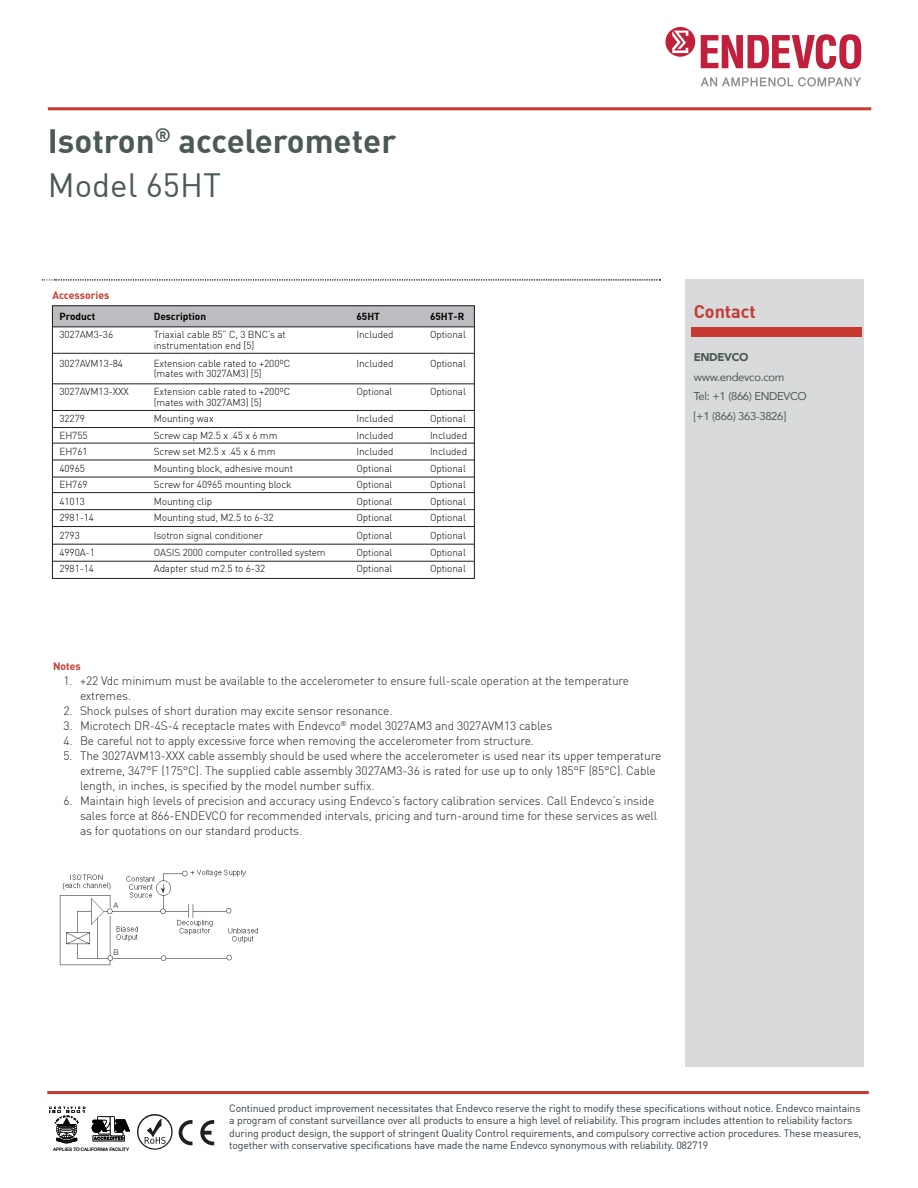
<style>
.page{position:relative;width:918px;height:1188px;background:#fff}
.page>*{position:absolute;margin:0;border:0;box-sizing:border-box;transform-origin:0 0}
.t1{font:700 33px/43.5px "DIN";color:#4b5a52}
.t2{font:700 18px "DIN";color:#c73a32}
.t3{font:300 12px/15px "DIN";letter-spacing:-.01em;color:#231f20}
.t4{font:11.25px/19.5px "Avenir";letter-spacing:-.03em;color:#4b5a52}
.t5{font:900 11.25px "Avenir";letter-spacing:-.03em;color:#4b5a52}
.t6{font:10.5px/12.6px "DIN";letter-spacing:-.015em;color:#323d47}
.t7{font:700 10.5px "DIN";color:#c73a32}
.t8{font:300 10.05px "DIN";letter-spacing:-.01em;color:#000}
.t9{font:700 10.05px "DIN";color:#000}
.t10{font:300 7.8px "Helvetica Neue";color:#231f20}
.t11{font:4.5px "Helvetica";color:#231f20}
.s1{font-weight:400}
</style>
<div class="page">
<hr style="left:48px;top:107px;width:823px;height:3px;background:#c73a32">
<div style="left:685px;top:279px;width:179px;height:788px;background:#d9dadb"></div>
<hr style="left:47px;top:1091px;width:822px;height:3px;background:#c73a32">
<img style="left:49px;top:1106px;width:37px;height:38px">
<img style="left:91px;top:1116px;width:39px;height:26px">
<svg style="left:137px;top:1114px;width:36px;height:36px"></svg>
<svg style="left:179px;top:1120px;width:14px;height:25px"></svg>
<svg style="left:200px;top:1120px;width:14px;height:25px"></svg>
<div style="left:691px;top:328px;width:171px;height:9px;background:#c73a32"></div>
<svg style="left:42px;top:279px;width:619px;height:1px"></svg>
<div style="left:52px;top:306px;width:422px;height:21px;background:#bcbdc0"></div>
<div style="left:52px;top:306px;width:423px;height:273px;border:1px solid #231f20"></div>
<hr style="left:52px;top:353px;width:422px;height:1px;background:#231f20">
<hr style="left:52px;top:327px;width:422px;height:1px;background:#231f20">
<img style="left:59px;top:869px;width:199px;height:97px">
<hr style="left:53px;top:384px;width:422px;height:1px;background:#231f20">
<hr style="left:52px;top:410px;width:422px;height:1px;background:#231f20">
<hr style="left:53px;top:427px;width:422px;height:1px;background:#231f20">
<hr style="left:52px;top:443px;width:422px;height:1px;background:#231f20">
<hr style="left:53px;top:460px;width:421px;height:1px;background:#231f20">
<hr style="left:53px;top:477px;width:422px;height:1px;background:#231f20">
<hr style="left:52px;top:492px;width:422px;height:1px;background:#231f20">
<hr style="left:52px;top:509px;width:422px;height:1px;background:#231f20">
<hr style="left:53px;top:526px;width:421px;height:1px;background:#231f20">
<hr style="left:52px;top:544px;width:422px;height:1px;background:#231f20">
<hr style="left:52px;top:561px;width:422px;height:1px;background:#231f20">
<svg style="left:701px;top:77px;width:160px;height:10px"></svg>
<svg style="left:665px;top:27px;width:30px;height:30px"></svg>
<svg style="left:701px;top:34px;width:160px;height:35px"></svg>
<h1 class="t1" style="left:48px;top:118px;width:350px">Isotron<sup>®</sup> accelerometer<br><span class="s1">Model 65HT</span></h1>
<p class="t7" style="left:52px;top:289px;width:58px">Accessories</p>
<p class="t9" style="left:60px;top:310px;width:37px">Product</p>
<p class="t9" style="left:154px;top:310px;width:54px">Description</p>
<p class="t9" style="left:357px;top:310px;width:25px">65HT</p>
<p class="t9" style="left:430px;top:310px;width:36px">65HT-R</p>
<p class="t8" style="left:60px;top:328px;width:55px">3027AM3-36</p>
<p class="t8" style="left:154px;top:328px;width:134px">Triaxial cable 85” C, 3 BNC’s at</p>
<p class="t8" style="left:357px;top:328px;width:39px">Included</p>
<p class="t8" style="left:430px;top:328px;width:37px">Optional</p>
<p class="t8" style="left:154px;top:339px;width:102px">instrumentation end [5]</p>
<p class="t8" style="left:60px;top:357px;width:65px">3027AVM13-84</p>
<p class="t8" style="left:154px;top:357px;width:138px">Extension cable rated to +200ºC</p>
<p class="t8" style="left:357px;top:357px;width:39px">Included</p>
<p class="t8" style="left:430px;top:357px;width:37px">Optional</p>
<p class="t8" style="left:154px;top:367px;width:109px">(mates with 3027AM3) [5]</p>
<p class="t8" style="left:60px;top:385px;width:71px">3027AVM13-XXX</p>
<p class="t8" style="left:154px;top:385px;width:138px">Extension cable rated to +200ºC</p>
<p class="t8" style="left:357px;top:385px;width:37px">Optional</p>
<p class="t8" style="left:430px;top:385px;width:37px">Optional</p>
<p class="t8" style="left:154px;top:396px;width:109px">(mates with 3027AM3) [5]</p>
<p class="t8" style="left:60px;top:412px;width:27px">32279</p>
<p class="t8" style="left:154px;top:412px;width:61px">Mounting wax</p>
<p class="t8" style="left:357px;top:412px;width:39px">Included</p>
<p class="t8" style="left:430px;top:412px;width:37px">Optional</p>
<p class="t8" style="left:60px;top:429px;width:30px">EH755</p>
<p class="t8" style="left:154px;top:429px;width:125px">Screw cap M2.5 x .45 x 6 mm</p>
<p class="t8" style="left:357px;top:429px;width:39px">Included</p>
<p class="t8" style="left:430px;top:429px;width:39px">Included</p>
<p class="t8" style="left:60px;top:445px;width:30px">EH761</p>
<p class="t8" style="left:154px;top:445px;width:123px">Screw set M2.5 x .45 x 6 mm</p>
<p class="t8" style="left:357px;top:445px;width:39px">Included</p>
<p class="t8" style="left:430px;top:445px;width:39px">Included</p>
<p class="t8" style="left:60px;top:462px;width:27px">40965</p>
<p class="t8" style="left:154px;top:462px;width:141px">Mounting block, adhesive mount</p>
<p class="t8" style="left:357px;top:462px;width:37px">Optional</p>
<p class="t8" style="left:430px;top:462px;width:37px">Optional</p>
<p class="t8" style="left:60px;top:478px;width:30px">EH769</p>
<p class="t8" style="left:154px;top:478px;width:139px">Screw for 40965 mounting block</p>
<p class="t8" style="left:357px;top:478px;width:37px">Optional</p>
<p class="t8" style="left:430px;top:478px;width:37px">Optional</p>
<p class="t8" style="left:60px;top:495px;width:27px">41013</p>
<p class="t8" style="left:154px;top:495px;width:60px">Mounting clip</p>
<p class="t8" style="left:357px;top:495px;width:37px">Optional</p>
<p class="t8" style="left:430px;top:495px;width:37px">Optional</p>
<p class="t8" style="left:60px;top:511px;width:36px">2981-14</p>
<p class="t8" style="left:154px;top:511px;width:122px">Mounting stud, M2.5 to 6-32</p>
<p class="t8" style="left:357px;top:511px;width:37px">Optional</p>
<p class="t8" style="left:430px;top:511px;width:37px">Optional</p>
<p class="t8" style="left:60px;top:529px;width:22px">2793</p>
<p class="t8" style="left:154px;top:529px;width:111px">Isotron signal conditioner</p>
<p class="t8" style="left:357px;top:529px;width:37px">Optional</p>
<p class="t8" style="left:430px;top:529px;width:37px">Optional</p>
<p class="t8" style="left:60px;top:546px;width:37px">4990A-1</p>
<p class="t8" style="left:154px;top:546px;width:174px">OASIS 2000 computer controlled system</p>
<p class="t8" style="left:357px;top:546px;width:37px">Optional</p>
<p class="t8" style="left:430px;top:546px;width:37px">Optional</p>
<p class="t8" style="left:60px;top:562px;width:36px">2981-14</p>
<p class="t8" style="left:154px;top:562px;width:113px">Adapter stud m2.5 to 6-32</p>
<p class="t8" style="left:357px;top:562px;width:37px">Optional</p>
<p class="t8" style="left:430px;top:562px;width:37px">Optional</p>
<h2 class="t2" style="left:694px;top:300px;width:64px">Contact</h2>
<p class="t5" style="left:694px;top:348px;width:56px">ENDEVCO</p>
<p class="t4" style="left:694px;top:367px;width:115px">www.endevco.com<br>Tel: +1 (866) ENDEVCO [+1 (866) 363-3826]</p>
<p class="t7" style="left:53px;top:660px;width:29px">Notes</p>
<p class="t3" style="left:80px;top:674px;width:551px;text-indent:-16px">1. +22 Vdc minimum must be available to the accelerometer to ensure full-scale operation at the temperature extremes.</p>
<p class="t3" style="left:64px;top:704px;width:331px">2. Shock pulses of short duration may excite sensor resonance.</p>
<p class="t3" style="left:64px;top:719px;width:490px">3. Microtech DR-4S-4 receptacle mates with Endevco<sup>®</sup> model 3027AM3 and 3027AVM13 cables</p>
<p class="t3" style="left:64px;top:734px;width:472px">4. Be careful not to apply excessive force when removing the accelerometer from structure.</p>
<p class="t3" style="left:80px;top:749px;width:583px;text-indent:-16px">5. The 3027AVM13-XXX cable assembly should be used where the accelerometer is used near its upper temperature extreme, 347°F (175°C). The supplied cable assembly 3027AM3-36 is rated for use up to only 185°F (85°C). Cable length, in inches, is specified by the model number suffix.</p>
<p class="t3" style="left:80px;top:794px;width:579px;text-indent:-16px">6. Maintain high levels of precision and accuracy using Endevco’s factory calibration services. Call Endevco’s inside sales force at 866-ENDEVCO for recommended intervals, pricing and turn-around time for these services as well as for quotations on our standard products.</p>
<p class="t10" style="left:113px;top:900px;width:6px">A</p>
<p class="t10" style="left:113px;top:947px;width:7px">B</p>
<p class="t11" style="left:53px;top:1146px;width:78px">APPLIES TO CALIFORNIA FACILITY</p>
<p class="t6" style="left:229px;top:1101px;width:634px">Continued product improvement necessitates that Endevco reserve the right to modify these specifications without notice. Endevco maintains a program of constant surveillance over all products to ensure a high level of reliability. This program includes attention to reliability factors during product design, the support of stringent Quality Control requirements, and compulsory corrective action procedures. These measures, together with conservative specifications have made the name Endevco synonymous with reliability. 082719</p>
</div>
